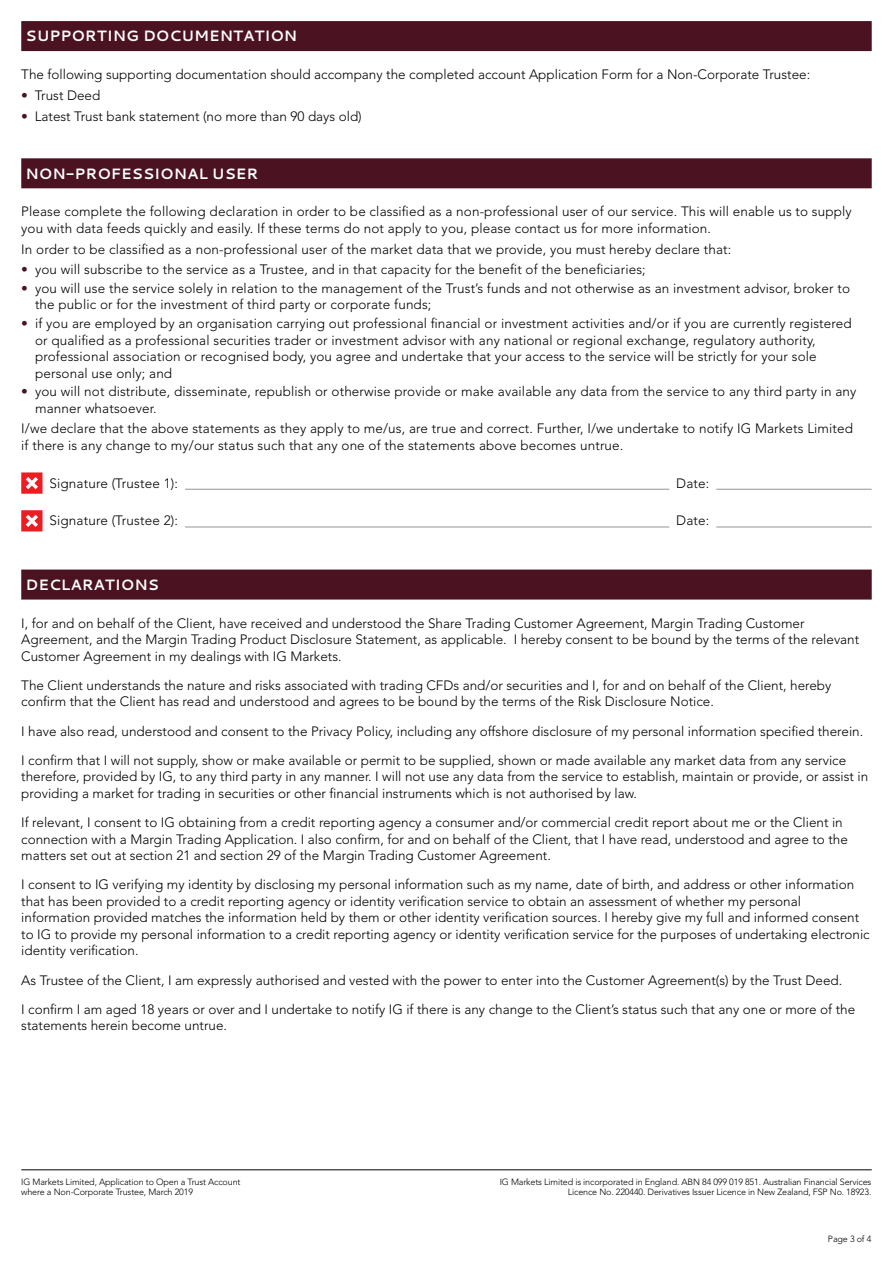
<style>
.page{position:relative;width:893px;height:1263px;background:#fff}
.page>*{position:absolute;margin:0;border:0;box-sizing:border-box;transform-origin:0 0}
.t1{font:700 15px "Cantarell";color:#fff}
.t2{font:300 13.5px/16.5px "Avenir LT Std";color:#000}
.t3{font:300 9px/10.5px "Avenir LT Std";letter-spacing:-.015em;color:#000}
.s1{color:#4b1322}
</style>
<div class="page">
<hr style="left:21px;top:1169px;width:851px;height:1px;background:#000">
<div style="left:21px;top:21px;width:851px;height:30px;background:#4b1322"></div>
<div style="left:21px;top:158px;width:851px;height:30px;background:#4b1322"></div>
<hr style="left:185px;top:489px;width:484px;height:1px;background:#939598">
<hr style="left:716px;top:489px;width:156px;height:1px;background:#939598">
<hr style="left:185px;top:527px;width:484px;height:1px;background:#939598">
<hr style="left:716px;top:527px;width:156px;height:1px;background:#939598">
<div style="left:21px;top:569px;width:851px;height:30px;background:#4b1322"></div>
<svg style="left:21px;top:472px;width:22px;height:22px"></svg>
<svg style="left:21px;top:510px;width:22px;height:21px"></svg>
<p class="t1" style="left:26px;top:25px;width:273px">SUPPORTING DOCUMENTATION</p>
<p class="t2" style="left:21px;top:66px;width:790px">The following supporting documentation should accompany the completed account Application Form for a Non-Corporate Trustee:</p>
<p class="t2" style="left:21px;top:87px;width:81px"><span class="s1">•</span> Trust Deed</p>
<p class="t2" style="left:21px;top:108px;width:342px"><span class="s1">•</span> Latest Trust bank statement (no more than 90 days old)</p>
<p class="t1" style="left:26px;top:163px;width:234px">NON-PROFESSIONAL USER</p>
<p class="t2" style="left:21px;top:203px;width:832px">Please complete the following declaration in order to be classified as a non-professional user of our service. This will enable us to supply you with data feeds quickly and easily. If these terms do not apply to you, please contact us for more information.</p>
<p class="t2" style="left:21px;top:241px;width:712px">In order to be classified as a non-professional user of the market data that we provide, you must hereby declare that:</p>
<p class="t2" style="left:21px;top:261px;width:626px"><span class="s1">•</span> you will subscribe to the service as a Trustee, and in that capacity for the benefit of the beneficiaries;</p>
<p class="t2" style="left:35px;top:280px;width:816px;text-indent:-14px"><span class="s1">•</span> you will use the service solely in relation to the management of the Trust’s funds and not otherwise as an investment advisor, broker to the public or for the investment of third party or corporate funds;</p>
<p class="t2" style="left:35px;top:315px;width:818px;text-indent:-14px"><span class="s1">•</span> if you are employed by an organisation carrying out professional financial or investment activities and/or if you are currently registered or qualified as a professional securities trader or investment advisor with any national or regional exchange, regulatory authority, professional association or recognised body, you agree and undertake that your access to the service will be strictly for your sole personal use only; and</p>
<p class="t2" style="left:35px;top:383px;width:823px;text-indent:-14px"><span class="s1">•</span> you will not distribute, disseminate, republish or otherwise provide or make available any data from the service to any third party in any manner whatsoever.</p>
<p class="t2" style="left:21px;top:421px;width:833px">I/we declare that the above statements as they apply to me/us, are true and correct. Further, I/we undertake to notify IG Markets Limited if there is any change to my/our status such that any one of the statements above becomes untrue.</p>
<p class="t2" style="left:50px;top:475px;width:130px">Signature (Trustee 1):</p>
<p class="t2" style="left:676px;top:475px;width:35px">Date:</p>
<p class="t2" style="left:50px;top:513px;width:130px">Signature (Trustee 2):</p>
<p class="t2" style="left:676px;top:513px;width:35px">Date:</p>
<p class="t1" style="left:26px;top:574px;width:135px">DECLARATIONS</p>
<p class="t2" style="left:21px;top:615px;width:839px">I, for and on behalf of the Client, have received and understood the Share Trading Customer Agreement, Margin Trading Customer<br>Agreement, and the Margin Trading Product Disclosure Statement, as applicable. I hereby consent to be bound by the terms of the relevant<br>Customer Agreement in my dealings with IG Markets.</p>
<p class="t2" style="left:21px;top:677px;width:812px">The Client understands the nature and risks associated with trading CFDs and/or securities and I, for and on behalf of the Client, hereby confirm that the Client has read and understood and agrees to be bound by the terms of the Risk Disclosure Notice.</p>
<p class="t2" style="left:21px;top:716px;width:844px;line-height:29.2px">I have also read, understood and consent to the Privacy Policy, including any offshore disclosure of my personal information specified therein.<br>I confirm that I will not supply, show or make available or permit to be supplied, shown or made available any market data from any service</p>
<p class="t2" style="left:21px;top:768px;width:849px">therefore, provided by IG, to any third party in any manner. I will not use any data from the service to establish, maintain or provide, or assist in providing a market for trading in securities or other financial instruments which is not authorised by law.</p>
<p class="t2" style="left:21px;top:814px;width:828px">If relevant, I consent to IG obtaining from a credit reporting agency a consumer and/or commercial credit report about me or the Client in connection with a Margin Trading Application. I also confirm, for and on behalf of the Client, that I have read, understood and agree to the matters set out at section 21 and section 29 of the Margin Trading Customer Agreement.</p>
<p class="t2" style="left:21px;top:876px;width:850px">I consent to IG verifying my identity by disclosing my personal information such as my name, date of birth, and address or other information that has been provided to a credit reporting agency or identity verification service to obtain an assessment of whether my personal information provided matches the information held by them or other identity verification sources. I hereby give my full and informed consent to IG to provide my personal information to a credit reporting agency or identity verification service for the purposes of undertaking electronic identity verification.</p>
<p class="t2" style="left:21px;top:965px;width:835px;line-height:29.2px">As Trustee of the Client, I am expressly authorised and vested with the power to enter into the Customer Agreement(s) by the Trust Deed.<br>I confirm I am aged 18 years or over and I undertake to notify IG if there is any change to the Client’s status such that any one or more of the</p>
<p class="t2" style="left:21px;top:1017px;width:207px">statements herein become untrue.</p>
<p class="t3" style="left:21px;top:1176px;width:221px">IG Markets Limited, Application to Open a Trust Account where a Non-Corporate Trustee, March 2019</p>
<p class="t3" style="left:500px;top:1176px;width:373px;text-align:right">IG Markets Limited is incorporated in England. ABN 84 099 019 851. Australian Financial Services<br>Licence No. 220440. Derivatives Issuer Licence in New Zealand, FSP No. 18923.</p>
<p class="t3" style="left:828px;top:1233px;width:45px">Page 3 of 4</p>
</div>
